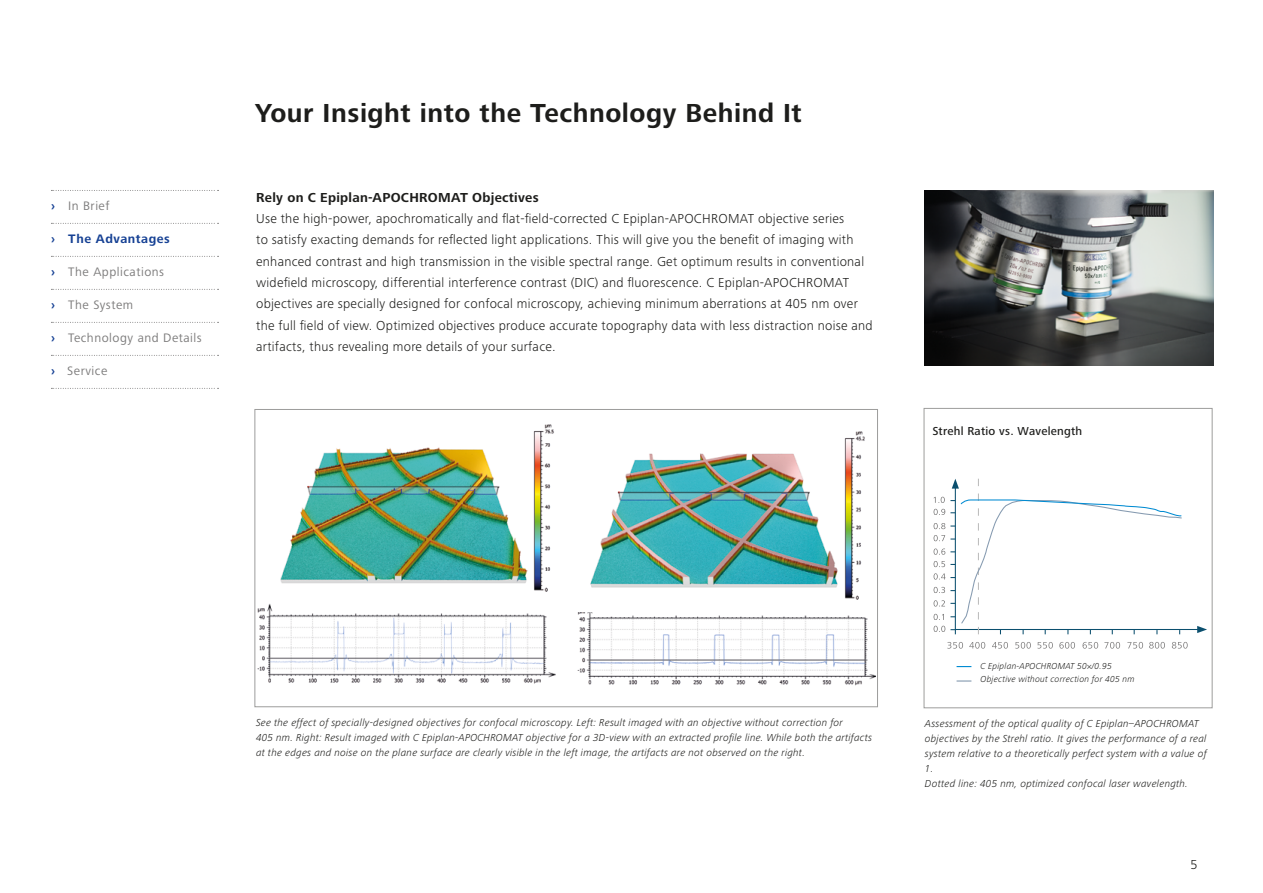
<style>
.page{position:relative;width:1263px;height:893px;background:#fff}
.page>*{position:absolute;margin:0;border:0;box-sizing:border-box;transform-origin:0 0}
.t1{font:700 27px "Zeiss Frutiger Next Pro";letter-spacing:.02em;color:#1d1d1b}
.t2{font:300 13.5px/21.3px "Zeiss Frutiger Next Pro";letter-spacing:.02em;color:#1d1d1b}
.t3{font:700 13.5px "Zeiss Frutiger Next Pro";letter-spacing:.02em;color:#1d1d1b}
.t4{font:12.75px "Zeiss Frutiger Next Pro";letter-spacing:.04em;color:#7c7b7b}
.t5{font:700 12.75px "Zeiss Frutiger Next Pro";letter-spacing:.04em;color:#164194}
.t6{font:500 12px "Zeiss Frutiger Next Pro";letter-spacing:.02em;color:#1d1d1b}
.t7{font:italic 300 10.5px/15px "Zeiss Frutiger Next Pro";letter-spacing:.02em;color:#1d1d1b}
.t8{font:italic 300 9px/13.5px "Zeiss Frutiger Next Pro";letter-spacing:.02em;color:#1d1d1b}
.s1{font-weight:700;color:#164194}
</style>
<div class="page">
<img style="left:925px;top:190px;width:289px;height:176px">
<img style="left:590px;top:431px;width:275px;height:169px">
<img style="left:280px;top:424px;width:274px;height:168px">
<img style="left:577px;top:613px;width:298px;height:73px">
<img style="left:254px;top:603px;width:302px;height:85px">
<div style="left:924px;top:408px;width:288px;height:300px;border:1px solid #9d9d9c"></div>
<svg style="left:947px;top:642px;width:16px;height:7px"></svg>
<svg style="left:969px;top:642px;width:16px;height:7px"></svg>
<svg style="left:992px;top:642px;width:16px;height:7px"></svg>
<svg style="left:1015px;top:642px;width:16px;height:7px"></svg>
<svg style="left:1037px;top:642px;width:16px;height:7px"></svg>
<svg style="left:1059px;top:642px;width:16px;height:7px"></svg>
<svg style="left:1082px;top:642px;width:16px;height:7px"></svg>
<svg style="left:1104px;top:642px;width:16px;height:7px"></svg>
<svg style="left:1127px;top:642px;width:16px;height:7px"></svg>
<svg style="left:1149px;top:642px;width:16px;height:7px"></svg>
<svg style="left:1172px;top:642px;width:16px;height:7px"></svg>
<svg style="left:956px;top:666px;width:15px;height:1px"></svg>
<svg style="left:956px;top:680px;width:15px;height:2px"></svg>
<svg style="left:933px;top:479px;width:274px;height:155px"></svg>
<svg style="left:51px;top:190px;width:168px;height:1px"></svg>
<svg style="left:51px;top:223px;width:168px;height:1px"></svg>
<svg style="left:51px;top:256px;width:168px;height:1px"></svg>
<svg style="left:51px;top:289px;width:168px;height:1px"></svg>
<svg style="left:51px;top:322px;width:168px;height:1px"></svg>
<svg style="left:51px;top:355px;width:168px;height:1px"></svg>
<svg style="left:51px;top:388px;width:168px;height:1px"></svg>
<p class="t4" style="left:51px;top:199px;width:60px"><span class="s1">›</span> In Brief</p>
<p class="t5" style="left:51px;top:232px;width:120px">› The Advantages</p>
<p class="t4" style="left:51px;top:265px;width:115px"><span class="s1">›</span> The Applications</p>
<p class="t4" style="left:51px;top:298px;width:84px"><span class="s1">›</span> The System</p>
<p class="t4" style="left:51px;top:331px;width:152px"><span class="s1">›</span> Technology and Details</p>
<p class="t4" style="left:51px;top:364px;width:58px"><span class="s1">›</span> Service</p>
<h1 class="t1" style="left:255px;top:97px;width:548px">Your Insight into the Technology Behind It</h1>
<p class="t3" style="left:256px;top:189px;width:284px">Rely on C Epiplan-APOCHROMAT Objectives</p>
<p class="t2" style="left:256px;top:208px;width:618px">Use the high-power, apochromatically and flat-field-corrected C Epiplan-APOCHROMAT objective series<br>to satisfy exacting demands for reflected light applications. This will give you the benefit of imaging with enhanced contrast and high transmission in the visible spectral range. Get optimum results in conventional widefield microscopy, differential interference contrast (DIC) and fluorescence. C Epiplan-APOCHROMAT objectives are specially designed for confocal microscopy, achieving minimum aberrations at 405 nm over the full field of view. Optimized objectives produce accurate topography data with less distraction noise and artifacts, thus revealing more details of your surface.</p>
<p class="t6" style="left:932px;top:424px;width:151px">Strehl Ratio vs. Wavelength</p>
<p class="t7" style="left:256px;top:715px;width:618px">See the effect of specially-designed objectives for confocal microscopy. Left: Result imaged with an objective without correction for<br>405 nm. Right: Result imaged with C Epiplan-APOCHROMAT objective for a 3D-view with an extracted profile line. While both the artifacts at the edges and noise on the plane surface are clearly visible in the left image, the artifacts are not observed on the right.</p>
<p class="t8" style="left:980px;top:659px;width:155px">C Epiplan-APOCHROMAT 50×/0.95<br>Objective without correction for 405 nm</p>
<p class="t7" style="left:925px;top:716px;width:283px">Assessment of the optical quality of C Epiplan–APOCHROMAT objectives by the Strehl ratio. It gives the performance of a real system relative to a theoretically perfect system with a value of 1.<br>Dotted line: 405 nm, optimized confocal laser wavelength.</p>
<p class="t2" style="left:1190px;top:853px;width:9px">5</p>
</div>
